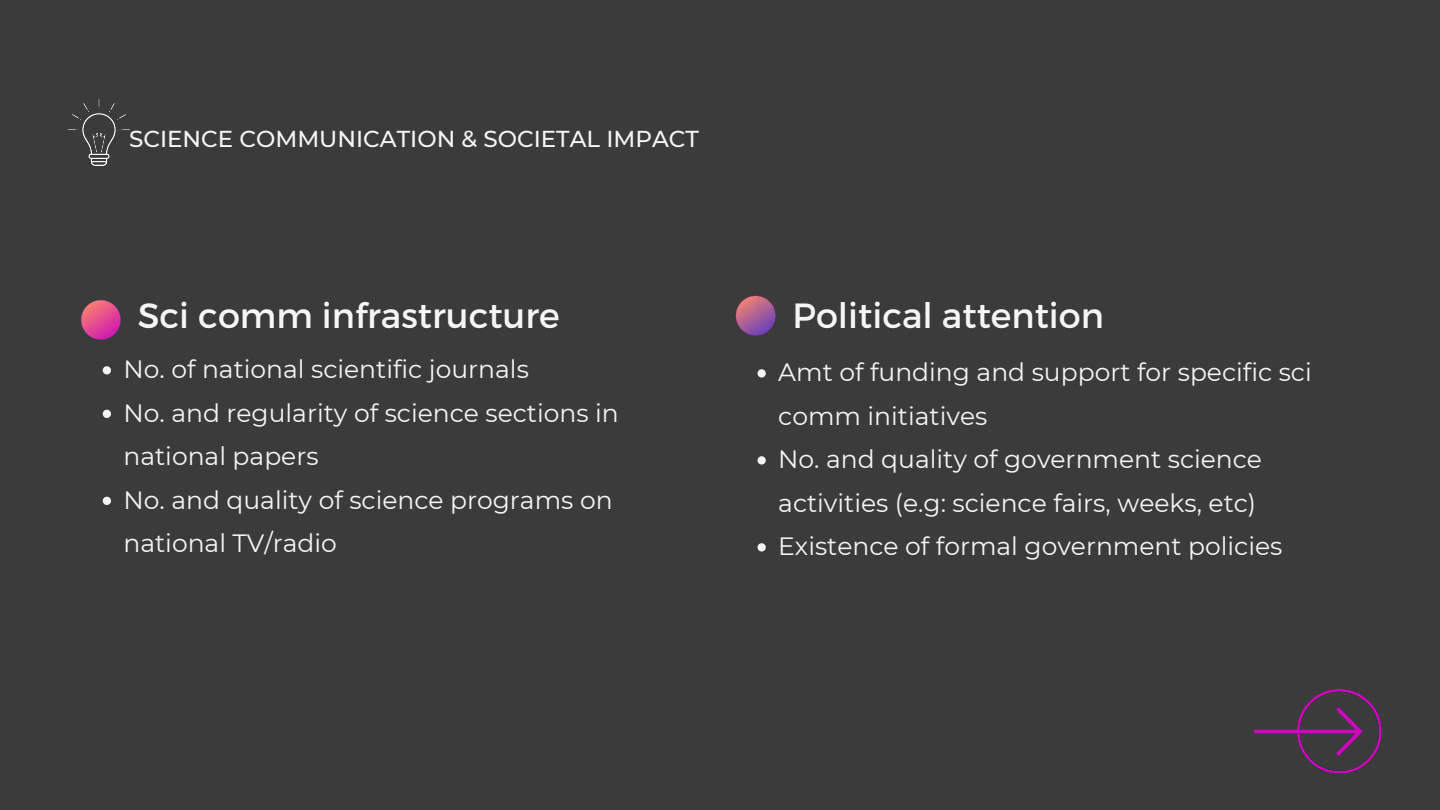
<style>
.page{position:relative;width:1440px;height:810px;background:#3b3b3b}
.page>*{position:absolute;margin:0;border:0;box-sizing:border-box;transform-origin:0 0}
.t1{font:35px "Montserrat";color:#f6f6f6}
.t2{font:25px/43.5px "Montserrat";color:#f6f6f6}
.t3{font:500 23px "Montserrat";color:#f6f6f6}
</style>
<div class="page">
<img style="left:1304px;top:689px;width:78px;height:84px">
<img style="left:1254px;top:708px;width:108px;height:47px">
<svg style="left:81px;top:300px;width:40px;height:40px"></svg>
<svg style="left:736px;top:296px;width:40px;height:40px"></svg>
<img style="left:69px;top:99px;width:60px;height:66px">
<svg style="left:103px;top:366px;width:8px;height:8px"></svg>
<svg style="left:103px;top:410px;width:8px;height:8px"></svg>
<svg style="left:103px;top:497px;width:8px;height:8px"></svg>
<svg style="left:758px;top:369px;width:8px;height:9px"></svg>
<svg style="left:758px;top:456px;width:8px;height:9px"></svg>
<svg style="left:758px;top:543px;width:8px;height:9px"></svg>
<p class="t3" style="left:129px;top:125px;width:571px">SCIENCE COMMUNICATION &amp; SOCIETAL IMPACT</p>
<h1 class="t1" style="left:138px;top:293px;width:424px">Sci comm infrastructure</h1>
<h1 class="t1" style="left:793px;top:293px;width:313px">Political attention</h1>
<p class="t2" style="left:123px;top:348px;width:497px">No. of national scientific journals<br>No. and regularity of science sections in national papers<br>No. and quality of science programs on national TV/radio</p>
<p class="t2" style="left:778px;top:351px;width:535px">Amt of funding and support for specific sci comm initiatives<br>No. and quality of government science activities (e.g: science fairs, weeks, etc)<br>Existence of formal government policies</p>
</div>
